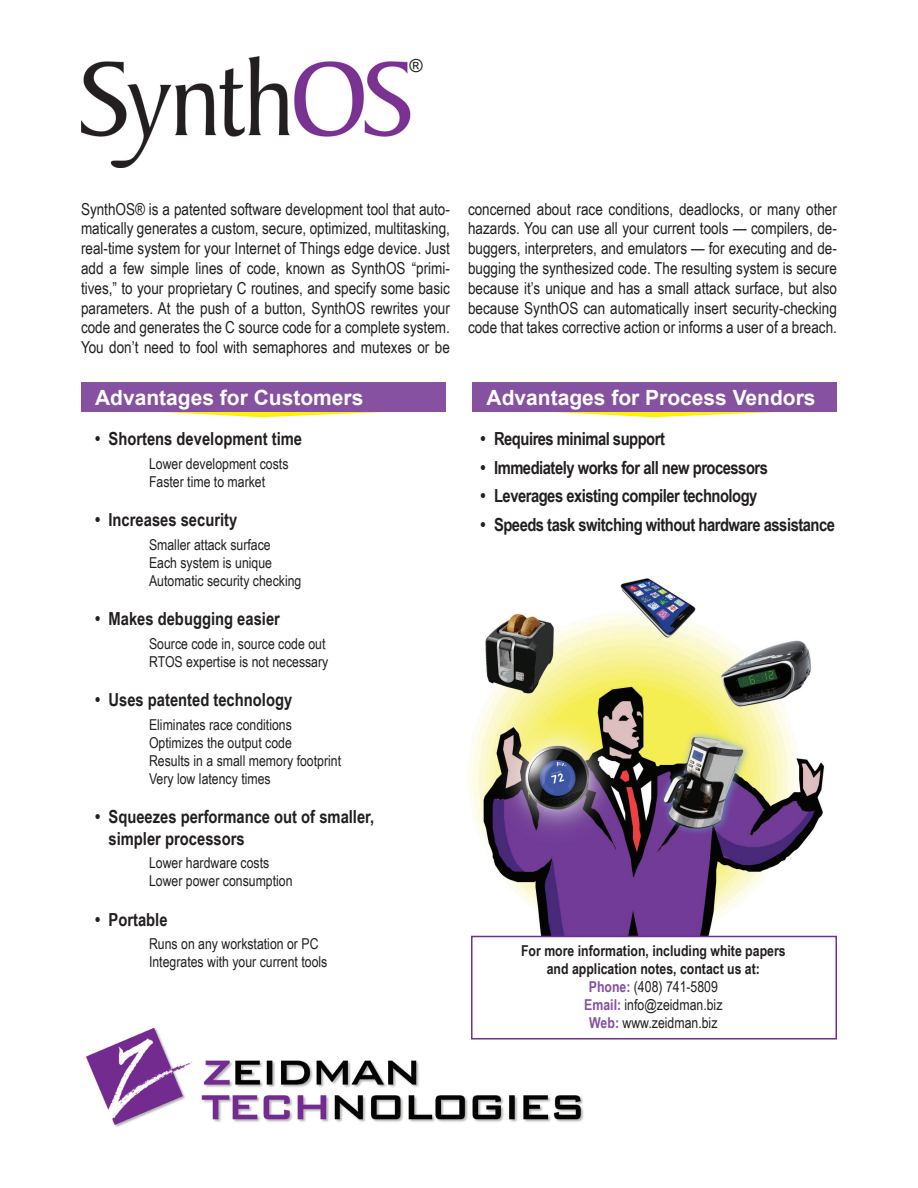
<style>
.page{position:relative;width:918px;height:1188px;background:#fff}
.page>*{position:absolute;margin:0;border:0;box-sizing:border-box;transform-origin:0 0}
.t1{font:700 21px "Arial";color:#fff}
.t2{font:700 18px/21.6px "Arial Narrow";color:#231f20}
.t3{font:700 18px "Arial Narrow";letter-spacing:-.025em;color:#231f20}
.t4{font:18px "Arial";color:#231f20}
.t5{font:16.5px/19.8px "Arial Narrow";color:#231f20;text-align:justify}
.t6{font:15px/18px "Arial Narrow";color:#231f20}
.t7{font:700 15px/18px "Arial Narrow";color:#231f20;text-align:center}
.s1{color:#8651a0}
.s2{font-weight:400}
</style>
<div class="page">
<img style="left:86px;top:1027px;width:498px;height:100px">
<svg style="left:163px;top:412px;width:221px;height:5px"></svg>
<div style="left:81px;top:383px;width:365px;height:29px;background:#8651a0"></div>
<svg style="left:554px;top:412px;width:221px;height:5px"></svg>
<div style="left:472px;top:383px;width:365px;height:29px;background:#8651a0"></div>
<img style="left:468px;top:578px;width:369px;height:358px">
<div style="left:471px;top:936px;width:366px;height:104px;background:#fff;border:2px solid #742d8e"></div>
<img style="left:81px;top:56px;width:330px;height:111px">
<div style="left:408px;top:62px;width:9px;height:14px;background:#fff"></div>
<p class="t4" style="left:409px;top:53px;width:15px">®</p>
<p class="t5" style="left:81px;top:198px;width:371px">SynthOS® is a patented software development tool that auto&shy;matically generates a custom, secure, optimized, multitasking, real-time system for your Internet of Things edge device. Just add a few simple lines of code, known as SynthOS “primi&shy;tives,” to your proprietary C routines, and specify some basic parameters. At the push of a button, SynthOS rewrites your code and generates the C source code for a complete system.<br>You don’t need to fool with semaphores and mutexes or be</p>
<p class="t5" style="left:468px;top:198px;width:370px">concerned about race conditions, deadlocks, or many other hazards. You can use all your current tools — compilers, de&shy;buggers, interpreters, and emulators — for executing and de&shy;bugging the synthesized code. The resulting system is secure because it’s unique and has a small attack surface, but also because SynthOS can automatically insert security-checking code that takes corrective action or informs a user of a breach.</p>
<p class="t1" style="left:95px;top:383px;width:270px">Advantages for Customers</p>
<p class="t1" style="left:487px;top:383px;width:331px">Advantages for Process Vendors</p>
<p class="t2" style="left:95px;top:427px;width:209px">• Shortens development time</p>
<p class="t6" style="left:149px;top:454px;width:141px">Lower development costs<br>Faster time to market</p>
<p class="t2" style="left:95px;top:508px;width:144px">• Increases security</p>
<p class="t6" style="left:149px;top:535px;width:154px">Smaller attack surface<br>Each system is unique<br>Automatic security checking</p>
<p class="t2" style="left:95px;top:607px;width:186px">• Makes debugging easier</p>
<p class="t6" style="left:149px;top:634px;width:181px">Source code in, source code out<br>RTOS expertise is not necessary</p>
<p class="t2" style="left:95px;top:688px;width:199px">• Uses patented technology</p>
<p class="t6" style="left:149px;top:715px;width:194px">Eliminates race conditions<br>Optimizes the output code<br>Results in a small memory footprint<br>Very low latency times</p>
<p class="t2" style="left:109px;top:805px;width:267px;text-indent:-14px">• Squeezes performance out of smaller, simpler processors</p>
<p class="t6" style="left:149px;top:853px;width:145px">Lower hardware costs<br>Lower power consumption</p>
<p class="t2" style="left:95px;top:908px;width:74px">• Portable</p>
<p class="t6" style="left:149px;top:934px;width:180px">Runs on any workstation or PC<br>Integrates with your current tools</p>
<p class="t3" style="left:481px;top:425px;width:186px">• Requires minimal support</p>
<p class="t3" style="left:481px;top:454px;width:289px">• Immediately works for all new processors</p>
<p class="t3" style="left:481px;top:482px;width:278px">• Leverages existing compiler technology</p>
<p class="t3" style="left:481px;top:511px;width:356px">• Speeds task switching without hardware assistance</p>
<p class="t7" style="left:521px;top:941px;width:266px">For more information, including white papers and application notes, contact us at:<br><span class="s1">Phone:</span> <span class="s2">(408) 741-5809<br></span><span class="s1">Email:</span> <span class="s2">info@zeidman.biz<br></span><span class="s1">Web:</span> <span class="s2">www.zeidman.biz</span></p>
</div>
